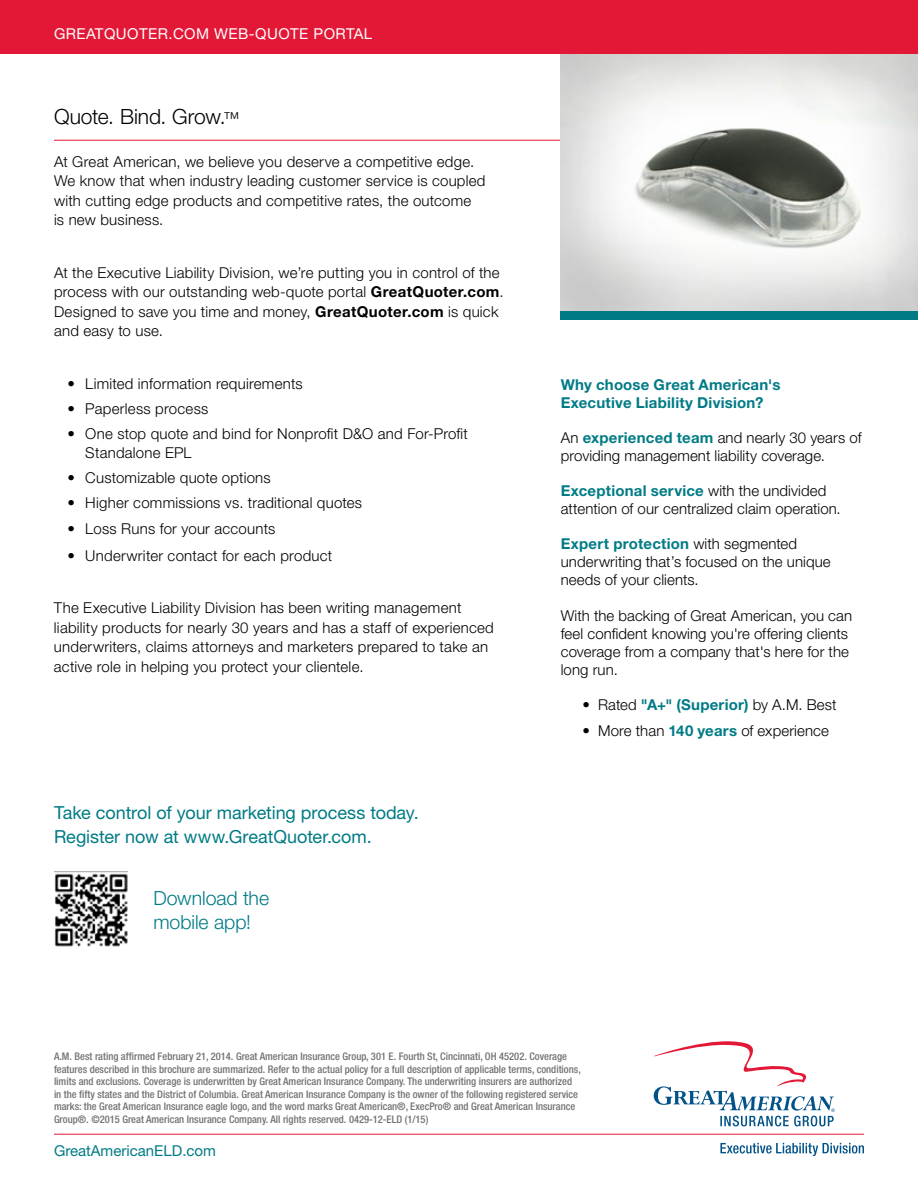
<style>
.page{position:relative;width:918px;height:1188px;background:#fff}
.page>*{position:absolute;margin:0;border:0;box-sizing:border-box;transform-origin:0 0}
.t1{font:300 21px "Helvetica Neue LT Std";letter-spacing:-.005em;color:#000}
.t2{font:300 19.5px/24px "Helvetica Neue LT Std";color:#007b85}
.t3{font:18px/24px "Helvetica Neue LT Std";letter-spacing:-.005em;color:#007b85}
.t4{font:300 15px/19.5px "Helvetica Neue LT Std";letter-spacing:.015em;color:#000}
.t5{font:700 15px/18px "Helvetica Neue LT Std";letter-spacing:.015em;color:#007b85}
.t6{font:15px "Helvetica Neue LT Std";letter-spacing:.03em;color:#fff}
.t7{font:15px "Helvetica Neue LT Std";color:#007b85}
.t8{font:500 condensed 10.5px/12.6px "Helvetica Neue LT Std";color:#717073}
.s1{font-size:16.5px}
.s2{font-weight:700}
.s3{font-weight:700;color:#007b85}
.s4{font-weight:400;font-stretch:condensed}
</style>
<div class="page">
<hr style="left:54px;top:140px;width:810px;height:1px;background:#e31837">
<div style="left:0;top:0;width:918px;height:54px;background:#e31837"></div>
<hr style="left:54px;top:1134px;width:810px;height:1px;background:#e31837">
<svg style="left:653px;top:1041px;width:182px;height:85px"></svg>
<svg style="left:720px;top:1143px;width:144px;height:13px"></svg>
<div style="left:561px;top:311px;width:357px;height:8px;background:#007b85"></div>
<img style="left:561px;top:54px;width:357px;height:257px">
<img style="left:54px;top:872px;width:74px;height:75px">
<p class="t6" style="left:54px;top:25px;width:320px">greatquoter.com Web-Quote Portal</p>
<h1 class="t1" style="left:54px;top:104px;width:187px">Quote. Bind. Grow.<span class="s1">™</span></h1>
<p class="t4" style="left:54px;top:152px;width:433px">At Great American, we believe you deserve a competitive edge.<br>We know that when industry leading customer service is coupled with cutting edge products and competitive rates, the outcome<br>is new business.</p>
<p class="t4" style="left:54px;top:263px;width:451px">At the Executive Liability Division, we’re putting you in control of the process with our outstanding web-quote portal <span class="s2">GreatQuoter.com</span>.<br>Designed to save you time and money, <span class="s2">GreatQuoter.com</span> is quick and easy to use.</p>
<p class="t4" style="left:68px;top:374px;width:237px">• Limited information requirements</p>
<p class="t4" style="left:68px;top:398px;width:142px">• Paperless process</p>
<p class="t4" style="left:85px;top:423px;width:384px;text-indent:-18px">• One stop quote and bind for Nonprofit D&amp;O and For-Profit<br>Standalone EPL</p>
<p class="t4" style="left:67px;top:468px;width:205px">• Customizable quote options</p>
<p class="t4" style="left:67px;top:493px;width:296px">• Higher commissions vs. traditional quotes</p>
<p class="t4" style="left:67px;top:519px;width:209px">• Loss Runs for your accounts</p>
<p class="t4" style="left:67px;top:545px;width:266px">• Underwriter contact for each product</p>
<p class="t4" style="left:54px;top:598px;width:441px">The Executive Liability Division has been writing management liability products for nearly 30 years and has a staff of experienced underwriters, claims attorneys and marketers prepared to take an active role in helping you protect your clientele.</p>
<p class="t3" style="left:54px;top:800px;width:366px">Take control of your marketing process today.<br>Register now at www.GreatQuoter.com.</p>
<h2 class="t2" style="left:153px;top:886px;width:117px">Download the mobile app!</h2>
<p class="t5" style="left:561px;top:375px;width:221px">Why choose Great American's<br>Executive Liability Division?</p>
<p class="t4" style="left:561px;top:428px;width:302px;line-height:18px">An <span class="s3">experienced team</span> and nearly 30 years of providing management liability coverage.</p>
<p class="t4" style="left:561px;top:481px;width:282px;line-height:18px"><span class="s3">Exceptional service</span> with the undivided attention of our centralized claim operation.</p>
<p class="t4" style="left:561px;top:535px;width:271px;line-height:18px"><span class="s3">Expert protection</span> with segmented underwriting that’s focused on the unique needs of your clients.</p>
<p class="t4" style="left:561px;top:606px;width:293px;line-height:18px">With the backing of Great American, you can feel confident knowing you're offering clients coverage from a company that's here for the long run.</p>
<p class="t4" style="left:582px;top:695px;width:256px"><span class="s4">•</span> Rated <span class="s3">"A+" (Superior)</span> by A.M. Best</p>
<p class="t4" style="left:582px;top:721px;width:248px"><span class="s4">•</span> More than <span class="s3">140 years</span> of experience</p>
<p class="t8" style="left:54px;top:1050px;width:528px">A.M. Best rating affirmed February 21, 2014. Great American Insurance Group, 301 E. Fourth St, Cincinnati, OH 45202. Coverage features described in this brochure are summarized. Refer to the actual policy for a full description of applicable terms, conditions, limits and exclusions. Coverage is underwritten by Great American Insurance Company. The underwriting insurers are authorized in the fifty states and the District of Columbia. Great American Insurance Company is the owner of the following registered service marks: the Great American Insurance eagle logo, and the word marks Great American®, ExecPro® and Great American Insurance Group®. ©2015 Great American Insurance Company. All rights reserved. 0429-12-ELD (1/15)</p>
<p class="t7" style="left:54px;top:1142px;width:163px">GreatAmericanELD.com</p>
</div>
